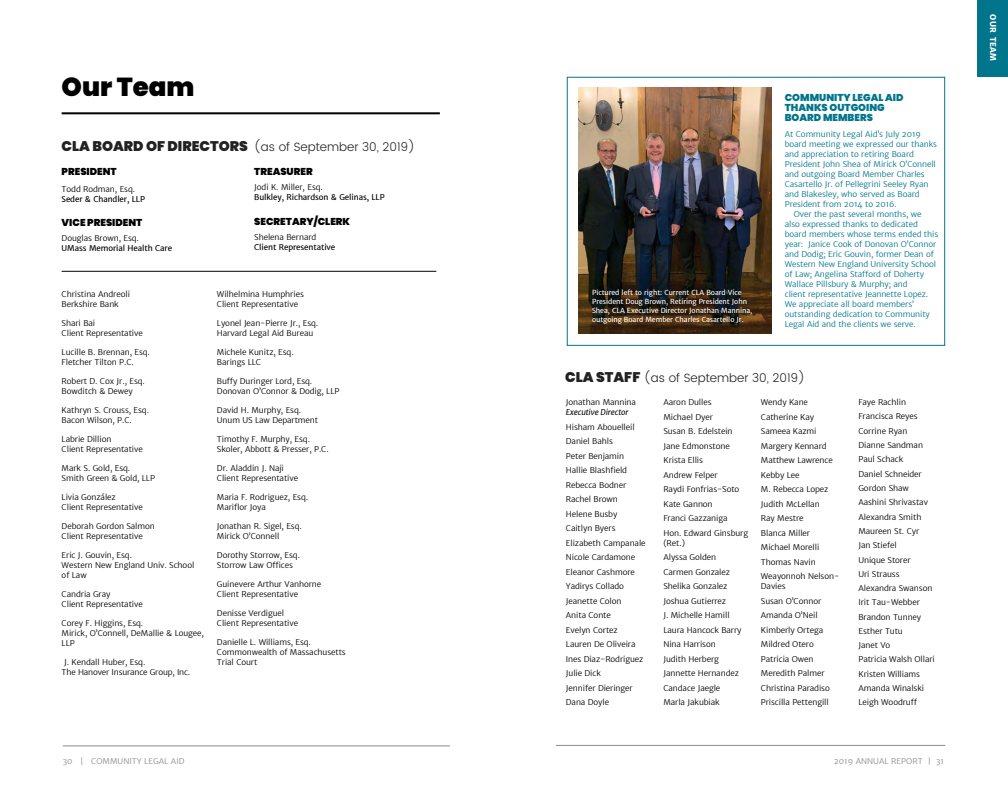
<style>
.page{position:relative;width:1008px;height:792px;background:#fff}
.page>*{position:absolute;margin:0;border:0;box-sizing:border-box;transform-origin:0 0}
.t1{font:900 26px "Poppins";color:#000}
.t2{font:300 12px "Poppins";color:#222223}
.t3{font:900 10px "Poppins";color:#000}
.t4{font:900 10px/10px "Poppins";color:#00758c}
.t5{font:300 8px/14.5px "Merriweather Sans";letter-spacing:-.01em;color:#000}
.t6{font:300 8px "Merriweather Sans";letter-spacing:-.01em;color:#00758c}
.t7{font:8px "Merriweather Sans";letter-spacing:-.01em;color:#000}
.t8{font:300 8px "Merriweather Sans";color:#8a8c8e}
.t9{font:italic 8px "Merriweather Sans";letter-spacing:-.01em;color:#000}
.t10{font:800 8px "Merriweather Sans";letter-spacing:.05em;color:#fff}
.t11{font:7px/9px "Merriweather Sans";letter-spacing:-.01em;color:#fff}
.s1{font-weight:900;font-size:14px}
</style>
<div class="page">
<hr style="left:63px;top:746px;width:387px;height:1px;background:#8a8c8e">
<hr style="left:62px;top:112px;width:378px;height:2px;background:#000">
<hr style="left:62px;top:271px;width:374px;height:1px;background:#000">
<hr style="left:556px;top:745px;width:389px;height:1px;background:#8a8c8e">
<img style="left:578px;top:87px;width:193px;height:246px">
<div style="left:567px;top:77px;width:378px;height:269px;border:1px solid #00758c"></div>
<div style="left:978px;top:0;width:30px;height:76px;background:#00758c"></div>
<h1 class="t1" style="left:62px;top:72px;width:134px">Our Team</h1>
<h2 class="t2" style="left:62px;top:138px;width:355px"><span class="s1">CLA BOARD OF DIRECTORS</span> (as of September 30, 2019)</h2>
<p class="t3" style="left:62px;top:166px;width:57px">PRESIDENT</p>
<p class="t5" style="left:62px;top:182px;width:75px">Todd Rodman, Esq.</p>
<p class="t7" style="left:62px;top:194px;width:85px">Seder &amp; Chandler, LLP</p>
<p class="t3" style="left:62px;top:217px;width:82px">VICE PRESIDENT</p>
<p class="t5" style="left:62px;top:231px;width:79px">Douglas Brown, Esq.</p>
<p class="t7" style="left:62px;top:243px;width:112px">UMass Memorial Health Care</p>
<p class="t3" style="left:254px;top:166px;width:60px">TREASURER</p>
<p class="t5" style="left:254px;top:180px;width:70px">Jodi K. Miller, Esq.</p>
<p class="t7" style="left:254px;top:192px;width:132px">Bulkley, Richardson &amp; Gelinas, LLP</p>
<p class="t3" style="left:254px;top:216px;width:97px">SECRETARY/CLERK</p>
<p class="t5" style="left:254px;top:229px;width:64px">Shelena Bernard</p>
<p class="t7" style="left:254px;top:242px;width:83px">Client Representative</p>
<p class="t5" style="left:62px;top:289px;width:70px;line-height:10px">Christina Andreoli<br>Berkshire Bank</p>
<p class="t5" style="left:62px;top:318px;width:83px;line-height:10px">Shari Bai<br>Client Representative</p>
<p class="t5" style="left:62px;top:347px;width:90px;line-height:10px">Lucille B. Brennan, Esq.<br>Fletcher Tilton P.C.</p>
<p class="t5" style="left:62px;top:376px;width:85px;line-height:10px">Robert D. Cox Jr., Esq.<br>Bowditch &amp; Dewey</p>
<p class="t5" style="left:62px;top:405px;width:89px;line-height:10px">Kathryn S. Crouss, Esq.<br>Bacon Wilson, P.C.</p>
<p class="t5" style="left:62px;top:434px;width:83px;line-height:10px">Labrie Dillion<br>Client Representative</p>
<p class="t5" style="left:62px;top:463px;width:95px;line-height:10px">Mark S. Gold, Esq.<br>Smith Green &amp; Gold, LLP</p>
<p class="t5" style="left:62px;top:492px;width:83px;line-height:10px">Livia González<br>Client Representative</p>
<p class="t5" style="left:62px;top:521px;width:95px;line-height:10px">Deborah Gordon Salmon<br>Client Representative</p>
<p class="t5" style="left:62px;top:550px;width:134px;line-height:10px">Eric J. Gouvin, Esq.<br>Western New England Univ. School of Law</p>
<p class="t5" style="left:62px;top:589px;width:83px;line-height:10px">Candria Gray<br>Client Representative</p>
<p class="t5" style="left:62px;top:618px;width:144px;line-height:10px">Corey F. Higgins, Esq.<br>Mirick, O’Connell, DeMallie &amp; Lougee,<br>LLP</p>
<p class="t5" style="left:62px;top:657px;width:130px;line-height:10px;text-indent:2px">J. Kendall Huber, Esq.<br>The Hanover Insurance Group, Inc.</p>
<p class="t5" style="left:217px;top:289px;width:88px;line-height:10px">Wilhelmina Humphries<br>Client Representative</p>
<p class="t5" style="left:217px;top:318px;width:103px;line-height:10px">Lyonel Jean-Pierre Jr., Esq.<br>Harvard Legal Aid Bureau</p>
<p class="t5" style="left:217px;top:347px;width:78px;line-height:10px">Michele Kunitz, Esq.<br>Barings LLC</p>
<p class="t5" style="left:217px;top:376px;width:124px;line-height:10px">Buffy Duringer Lord, Esq.<br>Donovan O’Connor &amp; Dodig, LLP</p>
<p class="t5" style="left:217px;top:405px;width:103px;line-height:10px">David H. Murphy, Esq.<br>Unum US Law Department</p>
<p class="t5" style="left:217px;top:434px;width:113px;line-height:10px">Timothy F. Murphy, Esq.<br>Skoler, Abbott &amp; Presser, P.C.</p>
<p class="t5" style="left:217px;top:463px;width:83px;line-height:10px">Dr. Aladdin J. Naji<br>Client Representative</p>
<p class="t5" style="left:217px;top:492px;width:93px;line-height:10px">Maria F. Rodriguez, Esq.<br>Mariflor Joya</p>
<p class="t5" style="left:217px;top:521px;width:86px;line-height:10px">Jonathan R. Sigel, Esq.<br>Mirick O’Connell</p>
<p class="t5" style="left:217px;top:550px;width:85px;line-height:10px">Dorothy Storrow, Esq.<br>Storrow Law Offices</p>
<p class="t5" style="left:217px;top:579px;width:106px;line-height:10px">Guinevere Arthur Vanhorne<br>Client Representative</p>
<p class="t5" style="left:217px;top:608px;width:83px;line-height:10px">Denisse Verdiguel<br>Client Representative</p>
<p class="t5" style="left:217px;top:637px;width:130px;line-height:10px">Danielle L. Williams, Esq.<br>Commonwealth of Massachusetts<br>Trial Court</p>
<p class="t8" style="left:63px;top:756px;width:123px">30 | COMMUNITY LEGAL AID</p>
<p class="t11" style="left:592px;top:288px;width:162px">Pictured left to right: Current CLA Board Vice President Doug Brown, Retiring President John Shea, CLA Executive Director Jonathan Mannina, outgoing Board Member Charles Casartello Jr.</p>
<p class="t4" style="left:785px;top:92px;width:120px">COMMUNITY LEGAL AID<br>THANKS OUTGOING<br>BOARD MEMBERS</p>
<p class="t6" style="left:785px;top:129px;width:138px">At Community Legal Aid’s July 2019</p>
<p class="t6" style="left:785px;top:139px;width:154px">board meeting we expressed our thanks</p>
<p class="t6" style="left:785px;top:149px;width:131px">and appreciation to retiring Board</p>
<p class="t6" style="left:785px;top:159px;width:153px">President John Shea of Mirick O’Connell</p>
<p class="t6" style="left:785px;top:169px;width:141px">and outgoing Board Member Charles</p>
<p class="t6" style="left:785px;top:179px;width:145px">Casartello Jr. of Pellegrini Seeley Ryan</p>
<p class="t6" style="left:785px;top:189px;width:137px">and Blakesley, who served as Board</p>
<p class="t6" style="left:785px;top:199px;width:114px">President from 2014 to 2016.</p>
<p class="t6" style="left:794px;top:209px;width:129px">Over the past several months, we</p>
<p class="t6" style="left:785px;top:219px;width:135px">also expressed thanks to dedicated</p>
<p class="t6" style="left:785px;top:229px;width:155px">board members whose terms ended this</p>
<p class="t6" style="left:785px;top:239px;width:153px">year: Janice Cook of Donovan O’Connor</p>
<p class="t6" style="left:785px;top:249px;width:151px">and Dodig; Eric Gouvin, former Dean of</p>
<p class="t6" style="left:785px;top:259px;width:153px">Western New England University School</p>
<p class="t6" style="left:785px;top:269px;width:141px">of Law; Angelina Stafford of Doherty</p>
<p class="t6" style="left:785px;top:279px;width:124px">Wallace Pillsbury &amp; Murphy; and</p>
<p class="t6" style="left:785px;top:289px;width:145px">client representative Jeannette Lopez.</p>
<p class="t6" style="left:785px;top:299px;width:131px">We appreciate all board members’</p>
<p class="t6" style="left:785px;top:309px;width:147px">outstanding dedication to Community</p>
<p class="t6" style="left:785px;top:319px;width:133px">Legal Aid and the clients we serve.</p>
<h2 class="t2" style="left:565px;top:369px;width:241px"><span class="s1">CLA STAFF</span> (as of September 30, 2019)</h2>
<p class="t5" style="left:566px;top:395px;width:72px">Jonathan Mannina</p>
<p class="t9" style="left:566px;top:408px;width:64px">Executive Director</p>
<p class="t5" style="left:566px;top:420px;width:81px">Hisham Abouelleil<br>Daniel Bahls<br>Peter Benjamin<br>Hallie Blashfield<br>Rebecca Bodner<br>Rachel Brown<br>Helene Busby<br>Caitlyn Byers<br>Elizabeth Campanale<br>Nicole Cardamone<br>Eleanor Cashmore<br>Yadirys Collado<br>Jeanette Colon<br>Anita Conte<br>Evelyn Cortez<br>Lauren De Oliveira<br>Ines Diaz-Rodriguez<br>Julie Dick<br>Jennifer Dieringer<br>Dana Doyle</p>
<p class="t5" style="left:663px;top:395px;width:86px">Aaron Dulles<br>Michael Dyer<br>Susan B. Edelstein<br>Jane Edmonstone<br>Krista Ellis<br>Andrew Felper<br>Raydi Fonfrias-Soto<br>Kate Gannon<br>Franci Gazzaniga<br>Hon. Edward Ginsburg</p>
<p class="t5" style="left:663px;top:536px;width:80px">(Ret.)<br>Alyssa Golden<br>Carmen Gonzalez<br>Shelika Gonzalez<br>Joshua Gutierrez<br>J. Michelle Hamill<br>Laura Hancock Barry<br>Nina Harrison<br>Judith Herberg<br>Jannette Hernandez<br>Candace Jaegle<br>Marla Jakubiak</p>
<p class="t5" style="left:761px;top:395px;width:80px">Wendy Kane<br>Catherine Kay<br>Sameea Kazmi<br>Margery Kennard<br>Matthew Lawrence<br>Kebby Lee<br>M. Rebecca Lopez<br>Judith McLellan<br>Ray Mestre<br>Blanca Miller<br>Michael Morelli<br>Thomas Navin<br>Weayonnoh Nelson-</p>
<p class="t5" style="left:761px;top:579px;width:70px">Davies<br>Susan O’Connor<br>Amanda O’Neil<br>Kimberly Ortega<br>Mildred Otero<br>Patricia Owen<br>Meredith Palmer<br>Christina Paradiso<br>Priscilla Pettengill</p>
<p class="t5" style="left:858px;top:395px;width:78px">Faye Rachlin<br>Francisca Reyes<br>Corrine Ryan<br>Dianne Sandman<br>Paul Schack<br>Daniel Schneider<br>Gordon Shaw<br>Aashini Shrivastav<br>Alexandra Smith<br>Maureen St. Cyr<br>Jan Stiefel<br>Unique Storer<br>Uri Strauss<br>Alexandra Swanson<br>Irit Tau-Webber<br>Brandon Tunney<br>Esther Tutu<br>Janet Vo<br>Patricia Walsh Ollari<br>Kristen Williams<br>Amanda Winalski<br>Leigh Woodruff</p>
<p class="t8" style="left:834px;top:756px;width:112px">2019 ANNUAL REPORT | 31</p>
<p class="t10" style="left:998px;top:14px;width:48px;rotate:90deg">OUR TEAM</p>
</div>
